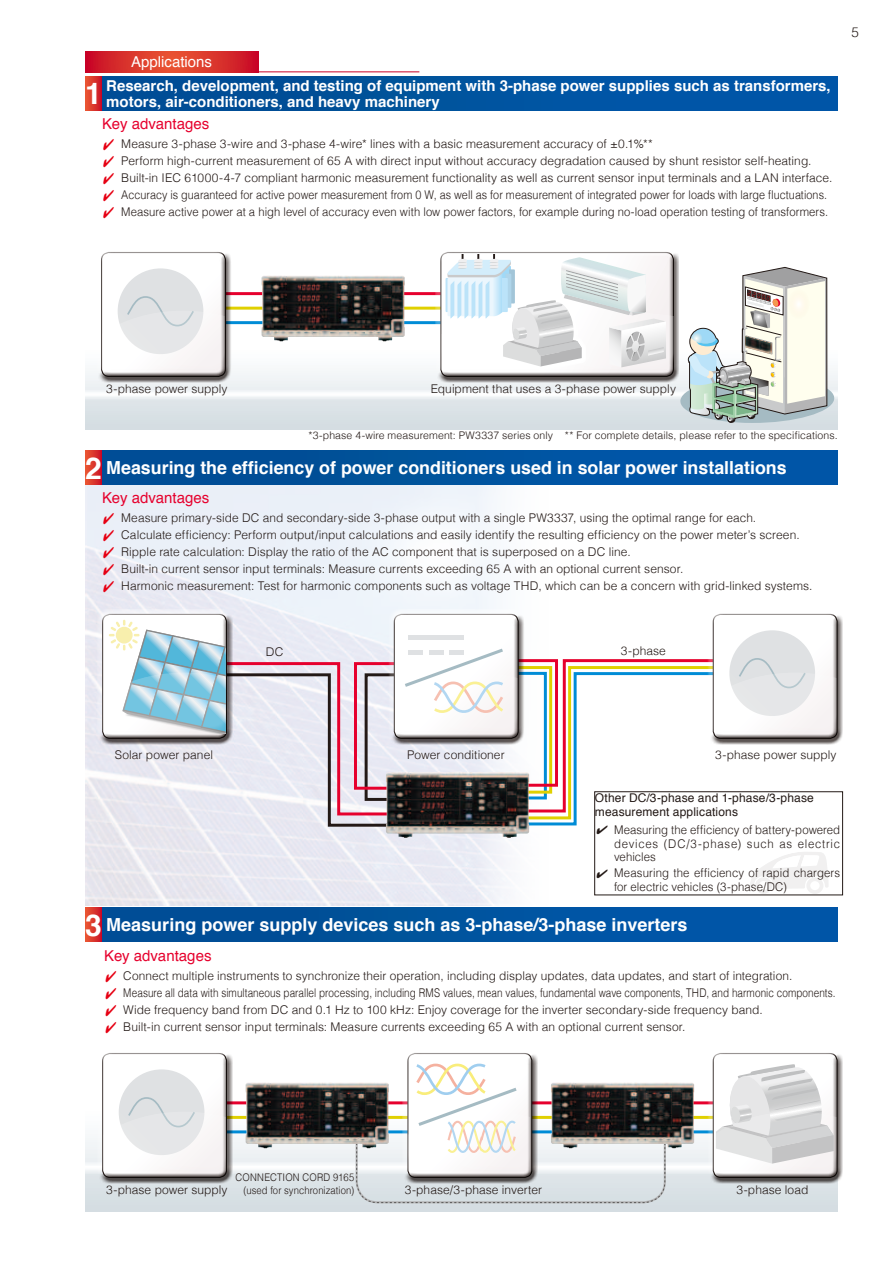
<style>
.page{position:relative;width:893px;height:1263px;background:#fff}
.page>*{position:absolute;margin:0;border:0;box-sizing:border-box;transform-origin:0 0}
.t1{font:700 30px "Helvetica";color:#fff}
.t2{font:700 18px "Helvetica";color:#fff}
.t3{font:700 15px/16.5px "Helvetica";color:#fff}
.t4{font:15px "Helvetica";color:#e6002d}
.t5{font:15px "Helvetica";color:#fff}
.t6{font:300 13.5px "Helvetica";color:#231916}
.t7{font:300 12px "Helvetica";letter-spacing:.005em;color:#231916}
.t8{font:300 12px/13.5px "Helvetica";letter-spacing:.005em;color:#231916;text-align:justify;scale:.95 1}
.t9{font:300 12px "Helvetica";letter-spacing:.005em;color:#231916;scale:.83 1}
.t10{font:300 12px "Helvetica";letter-spacing:.005em;color:#231916;scale:.9 1}
.t11{font:300 12px "Helvetica";letter-spacing:.005em;color:#231916;scale:.94 1}
.t12{font:12px/13.5px "Helvetica";letter-spacing:.015em;color:#231916}
.t13{font:300 10.5px "Helvetica";letter-spacing:.01em;color:#231916}
.t14{font:300 10.5px/13.5px "Helvetica";letter-spacing:.01em;color:#231916;text-align:right;scale:.9 1}
.s1{color:#e60013}
.s2{font-size:30px}
</style>
<div class="page">
<div style="left:85px;top:1006px;width:753px;height:206px;background:linear-gradient(to bottom,#fff,#e0e6ea)"></div>
<svg style="left:85px;top:275px;width:753px;height:154px"></svg>
<div style="left:97px;top:609px;width:133px;height:129px;background:#fff;opacity:.75"></div>
<div style="left:99px;top:614px;width:133px;height:130px;background:#231916;opacity:.75"></div>
<hr style="left:149px;top:1101px;width:627px;height:3px;background:#e6002d">
<hr style="left:149px;top:1116px;width:627px;height:3px;background:#e0d000">
<hr style="left:149px;top:1130px;width:627px;height:3px;background:#008cd6">
<img style="left:667px;top:1082px;width:27px;height:66px">
<img style="left:246px;top:1082px;width:109px;height:66px">
<div style="left:97px;top:1048px;width:133px;height:129px;background:#fff"></div>
<div style="left:99px;top:1053px;width:133px;height:130px;background:#231916;opacity:.75"></div>
<svg style="left:103px;top:1053px;width:123px;height:125px"></svg>
<div style="left:402px;top:1048px;width:134px;height:129px;background:#fff"></div>
<svg style="left:355px;top:1053px;width:312px;height:151px"></svg>
<div style="left:708px;top:1048px;width:133px;height:129px;background:#fff"></div>
<div style="left:710px;top:1053px;width:133px;height:130px;background:#231916;opacity:.75"></div>
<svg style="left:713px;top:1053px;width:124px;height:125px"></svg>
<hr style="left:210px;top:292px;width:271px;height:3px;background:#e6002d">
<hr style="left:210px;top:307px;width:271px;height:3px;background:#e0d000">
<hr style="left:210px;top:321px;width:271px;height:3px;background:#008cd6">
<div style="left:435px;top:247px;width:242px;height:129px;background:#fff"></div>
<svg style="left:441px;top:252px;width:397px;height:171px"></svg>
<img style="left:262px;top:276px;width:143px;height:65px">
<div style="left:96px;top:247px;width:133px;height:129px;background:#fff"></div>
<div style="left:98px;top:252px;width:133px;height:130px;background:#231916;opacity:.75"></div>
<svg style="left:102px;top:252px;width:123px;height:125px"></svg>
<hr style="left:179px;top:71px;width:240px;height:1px;background:#c70025">
<svg style="left:85px;top:51px;width:173px;height:21px;background:#d9312c"></svg>
<svg style="left:85px;top:77px;width:17px;height:34px"></svg>
<div style="left:102px;top:77px;width:736px;height:34px;background:#00549f"></div>
<svg style="left:85px;top:451px;width:17px;height:34px"></svg>
<div style="left:102px;top:451px;width:736px;height:34px;background:#00549f"></div>
<svg style="left:85px;top:908px;width:17px;height:34px"></svg>
<div style="left:102px;top:908px;width:736px;height:34px;background:#00549f"></div>
<div style="left:806px;top:877px;width:17px;height:17px;border:3px solid #110a06;border-radius:50%"></div>
<div style="left:755px;top:877px;width:17px;height:17px;border:3px solid #110a06;border-radius:50%"></div>
<svg style="left:750px;top:852px;width:78px;height:38px"></svg>
<div style="left:594px;top:791px;width:249px;height:104px;border:1px solid #231916"></div>
<div style="left:389px;top:609px;width:133px;height:129px;background:#fff;opacity:.75"></div>
<img style="left:386px;top:828px;width:143px;height:10px">
<div style="left:708px;top:609px;width:133px;height:129px;background:#fff;opacity:.75"></div>
<div style="left:710px;top:614px;width:133px;height:130px;background:#231916;opacity:.75"></div>
<svg style="left:103px;top:614px;width:734px;height:214px"></svg>
<p class="t5" style="left:131px;top:50px;width:82px">Applications</p>
<h1 class="t1" style="left:85px;top:70px;width:18px">1</h1>
<p class="t3" style="left:106px;top:77px;width:726px">Research, development, and testing of equipment with 3-phase power supplies such as transformers, motors, air-conditioners, and heavy machinery</p>
<p class="t4" style="left:102px;top:112px;width:109px">Key advantages</p>
<p class="t7" style="left:103px;top:136px;width:552px"><span class="s1">✔</span> Measure 3-phase 3-wire and 3-phase 4-wire* lines with a basic measurement accuracy of ±0.1%**</p>
<p class="t7" style="left:103px;top:153px;width:710px"><span class="s1">✔</span> Perform high-current measurement of 65 A with direct input without accuracy degradation caused by shunt resistor self-heating.</p>
<p class="t7" style="left:103px;top:170px;width:731px"><span class="s1">✔</span> Built-in IEC 61000-4-7 compliant harmonic measurement functionality as well as current sensor input terminals and a LAN interface.</p>
<p class="t10" style="left:103px;top:187px;width:806px"><span class="s1">✔</span> Accuracy is guaranteed for active power measurement from 0 W, as well as for measurement of integrated power for loads with large fluctuations.</p>
<p class="t11" style="left:103px;top:204px;width:773px"><span class="s1">✔</span> Measure active power at a high level of accuracy even with low power factors, for example during no-load operation testing of transformers.</p>
<p class="t6" style="left:851px;top:24px;width:9px">5</p>
<p class="t7" style="left:106px;top:381px;width:123px">3-phase power supply</p>
<p class="t7" style="left:431px;top:381px;width:247px">Equipment that uses a 3-phase power supply</p>
<p class="t13" style="left:308px;top:428px;width:531px">*3-phase 4-wire measurement: PW3337 series only ** For complete details, please refer to the specifications.</p>
<h2 class="t2" style="left:85px;top:453px;width:703px"><span class="s2">2</span> Measuring the efficiency of power conditioners used in solar power installations</h2>
<p class="t4" style="left:102px;top:486px;width:109px">Key advantages</p>
<p class="t7" style="left:103px;top:510px;width:655px"><span class="s1">✔</span> Measure primary-side DC and secondary-side 3-phase output with a single PW3337, using the optimal range for each.</p>
<p class="t7" style="left:103px;top:527px;width:699px"><span class="s1">✔</span> Calculate efficiency: Perform output/input calculations and easily identify the resulting efficiency on the power meter’s screen.</p>
<p class="t7" style="left:103px;top:544px;width:530px"><span class="s1">✔</span> Ripple rate calculation: Display the ratio of the AC component that is superposed on a DC line.</p>
<p class="t7" style="left:103px;top:561px;width:582px"><span class="s1">✔</span> Built-in current sensor input terminals: Measure currents exceeding 65 A with an optional current sensor.</p>
<p class="t7" style="left:103px;top:578px;width:711px"><span class="s1">✔</span> Harmonic measurement: Test for harmonic components such as voltage THD, which can be a concern with grid-linked systems.</p>
<p class="t7" style="left:115px;top:747px;width:100px">Solar power panel</p>
<p class="t7" style="left:266px;top:644px;width:19px">DC</p>
<p class="t7" style="left:621px;top:643px;width:47px">3-phase</p>
<p class="t7" style="left:407px;top:747px;width:99px">Power conditioner</p>
<p class="t7" style="left:715px;top:747px;width:123px">3-phase power supply</p>
<p class="t12" style="left:595px;top:792px;width:221px">Other DC/3-phase and 1-phase/3-phase measurement applications</p>
<p class="t8" style="left:614px;top:823px;width:240px;text-indent:-18px">✔ Measuring the efficiency of battery-powered devices (DC/3-phase) such as electric vehicles</p>
<p class="t8" style="left:614px;top:866px;width:240px;text-indent:-18px">✔ Measuring the efficiency of rapid chargers for electric vehicles (3-phase/DC)</p>
<h2 class="t2" style="left:85px;top:910px;width:604px"><span class="s2">3</span> Measuring power supply devices such as 3-phase/3-phase inverters</h2>
<p class="t4" style="left:104px;top:944px;width:109px">Key advantages</p>
<p class="t7" style="left:105px;top:969px;width:689px"><span class="s1">✔</span> Connect multiple instruments to synchronize their operation, including display updates, data updates, and start of integration.</p>
<p class="t9" style="left:105px;top:986px;width:882px"><span class="s1">✔</span> Measure all data with simultaneous parallel processing, including RMS values, mean values, fundamental wave components, THD, and harmonic components.</p>
<p class="t7" style="left:105px;top:1003px;width:660px"><span class="s1">✔</span> Wide frequency band from DC and 0.1 Hz to 100 kHz: Enjoy coverage for the inverter secondary-side frequency band.</p>
<p class="t7" style="left:105px;top:1020px;width:582px"><span class="s1">✔</span> Built-in current sensor input terminals: Measure currents exceeding 65 A with an optional current sensor.</p>
<p class="t7" style="left:106px;top:1182px;width:123px">3-phase power supply</p>
<p class="t14" style="left:235px;top:1170px;width:133px">CONNECTION CORD 9165 (used for synchronization)</p>
<p class="t7" style="left:405px;top:1182px;width:139px">3-phase/3-phase inverter</p>
<p class="t7" style="left:736px;top:1182px;width:73px">3-phase load</p>
</div>
